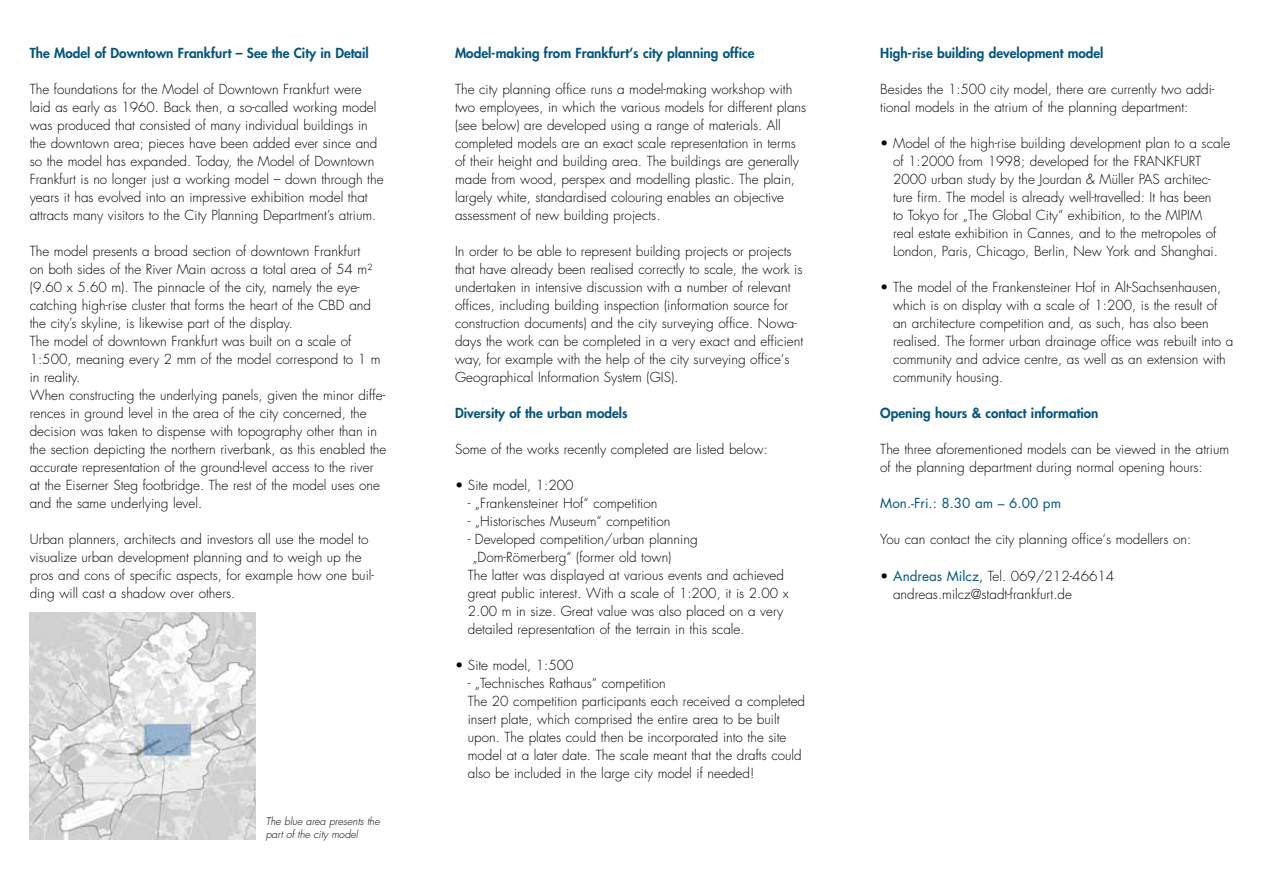
<style>
.page{position:relative;width:1263px;height:893px;background:#fff}
.page>*{position:absolute;margin:0;border:0;box-sizing:border-box;transform-origin:0 0}
.t1{font:300 13.5px/18px "Futura LT";color:#000}
.t2{font:800 13.5px "Futura LT";color:#005682}
.t3{font:13.5px "Futura LT";color:#005682}
.t4{font:italic 300 10.5px/12.6px "Futura LT";color:#000}
.s1{font-weight:400;color:#005682}
</style>
<div class="page">
<img style="left:30px;top:612px;width:225px;height:227px">
<p class="t2" style="left:30px;top:44px;width:341px">The Model of Downtown Frankfurt – See the City in Detail</p>
<p class="t1" style="left:30px;top:81px;width:355px">The foundations for the Model of Downtown Frankfurt were laid as early as 1960. Back then, a so-called working model was produced that consisted of many individual buildings in the downtown area; pieces have been added ever since and so the model has expanded. Today, the Model of Downtown Frankfurt is no longer just a working model – down through the years it has evolved into an impressive exhibition model that attracts many visitors to the City Planning Department’s atrium.</p>
<p class="t1" style="left:30px;top:243px;width:358px">The model presents a broad section of downtown Frankfurt<br>on both sides of the River Main across a total area of 54 m² (9.60 x 5.60 m). The pinnacle of the city, namely the eye&shy;catching high-rise cluster that forms the heart of the CBD and the city’s skyline, is likewise part of the display.<br>The model of downtown Frankfurt was built on a scale of 1:500, meaning every 2 mm of the model correspond to 1 m in reality.<br>When constructing the underlying panels, given the minor diffe&shy;rences in ground level in the area of the city concerned, the decision was taken to dispense with topography other than in the section depicting the northern riverbank, as this enabled the accurate representation of the ground-level access to the river at the Eiserner Steg footbridge. The rest of the model uses one and the same underlying level.</p>
<p class="t1" style="left:30px;top:531px;width:346px">Urban planners, architects and investors all use the model to visualize urban development planning and to weigh up the pros and cons of specific aspects, for example how one buil&shy;ding will cast a shadow over others.</p>
<p class="t4" style="left:266px;top:815px;width:115px">The blue area presents the part of the city model</p>
<p class="t2" style="left:455px;top:44px;width:301px">Model-making from Frankfurt‘s city planning office</p>
<p class="t1" style="left:455px;top:81px;width:353px">The city planning office runs a model-making workshop with two employees, in which the various models for different plans (see below) are developed using a range of materials. All completed models are an exact scale representation in terms of their height and building area. The buildings are generally made from wood, perspex and modelling plastic. The plain, largely white, standardised colouring enables an objective assessment of new building projects.</p>
<p class="t1" style="left:455px;top:243px;width:350px">In order to be able to represent building projects or projects that have already been realised correctly to scale, the work is undertaken in intensive discussion with a number of relevant offices, including building inspection (information source for construction documents) and the city surveying office. Nowa&shy;days the work can be completed in a very exact and efficient way, for example with the help of the city surveying office‘s Geographical Information System (GIS).</p>
<p class="t2" style="left:455px;top:404px;width:174px">Diversity of the urban models</p>
<p class="t1" style="left:455px;top:441px;width:314px">Some of the works recently completed are listed below:</p>
<p class="t1" style="left:455px;top:477px;width:120px">• Site model, 1:200</p>
<p class="t1" style="left:468px;top:495px;width:191px">- „Frankensteiner Hof“ competition</p>
<p class="t1" style="left:468px;top:513px;width:204px">- „Historisches Museum“ competition</p>
<p class="t1" style="left:468px;top:531px;width:231px">- Developed competition/urban planning</p>
<p class="t1" style="left:472px;top:549px;width:201px">„Dom-Römerberg“ (former old town)</p>
<p class="t1" style="left:468px;top:567px;width:318px">The latter was displayed at various events and achieved</p>
<p class="t1" style="left:468px;top:585px;width:322px">great public interest. With a scale of 1:200, it is 2.00 x</p>
<p class="t1" style="left:468px;top:603px;width:317px">2.00 m in size. Great value was also placed on a very</p>
<p class="t1" style="left:468px;top:621px;width:278px">detailed representation of the terrain in this scale.</p>
<p class="t1" style="left:455px;top:657px;width:120px">• Site model, 1:500</p>
<p class="t1" style="left:468px;top:675px;width:339px">- „Technisches Rathaus“ competition<br>The 20 competition participants each received a completed insert plate, which comprised the entire area to be built upon. The plates could then be incorporated into the site model at a later date. The scale meant that the drafts could also be included in the large city model if needed!</p>
<p class="t2" style="left:880px;top:44px;width:225px">High-rise building development model</p>
<p class="t1" style="left:880px;top:81px;width:336px">Besides the 1:500 city model, there are currently two addi&shy;tional models in the atrium of the planning department:</p>
<p class="t1" style="left:893px;top:135px;width:339px;text-indent:-13px">• Model of the high-rise building development plan to a scale of 1:2000 from 1998; developed for the FRANKFURT 2000 urban study by the Jourdan &amp; Müller PAS architec&shy;ture firm. The model is already well-travelled: It has been<br>to Tokyo for „The Global City“ exhibition, to the MIPIM<br>real estate exhibition in Cannes, and to the metropoles of London, Paris, Chicago, Berlin, New York and Shanghai.</p>
<p class="t1" style="left:893px;top:279px;width:342px;text-indent:-13px">• The model of the Frankensteiner Hof in Alt-Sachsenhausen, which is on display with a scale of 1:200, is the result of an architecture competition and, as such, has also been realised. The former urban drainage office was rebuilt into a community and advice centre, as well as an extension with community housing.</p>
<p class="t2" style="left:880px;top:404px;width:220px">Opening hours &amp; contact information</p>
<p class="t1" style="left:880px;top:441px;width:350px">The three aforementioned models can be viewed in the atrium of the planning department during normal opening hours:</p>
<p class="t3" style="left:880px;top:495px;width:182px">Mon.-Fri.: 8.30 am – 6.00 pm</p>
<p class="t1" style="left:880px;top:531px;width:312px">You can contact the city planning office‘s modellers on:</p>
<p class="t1" style="left:893px;top:567px;width:223px;text-indent:-13px">• <span class="s1">Andreas Milcz,</span> Tel. 069/212-46614 andreas.milcz@stadt-frankfurt.de</p>
</div>
